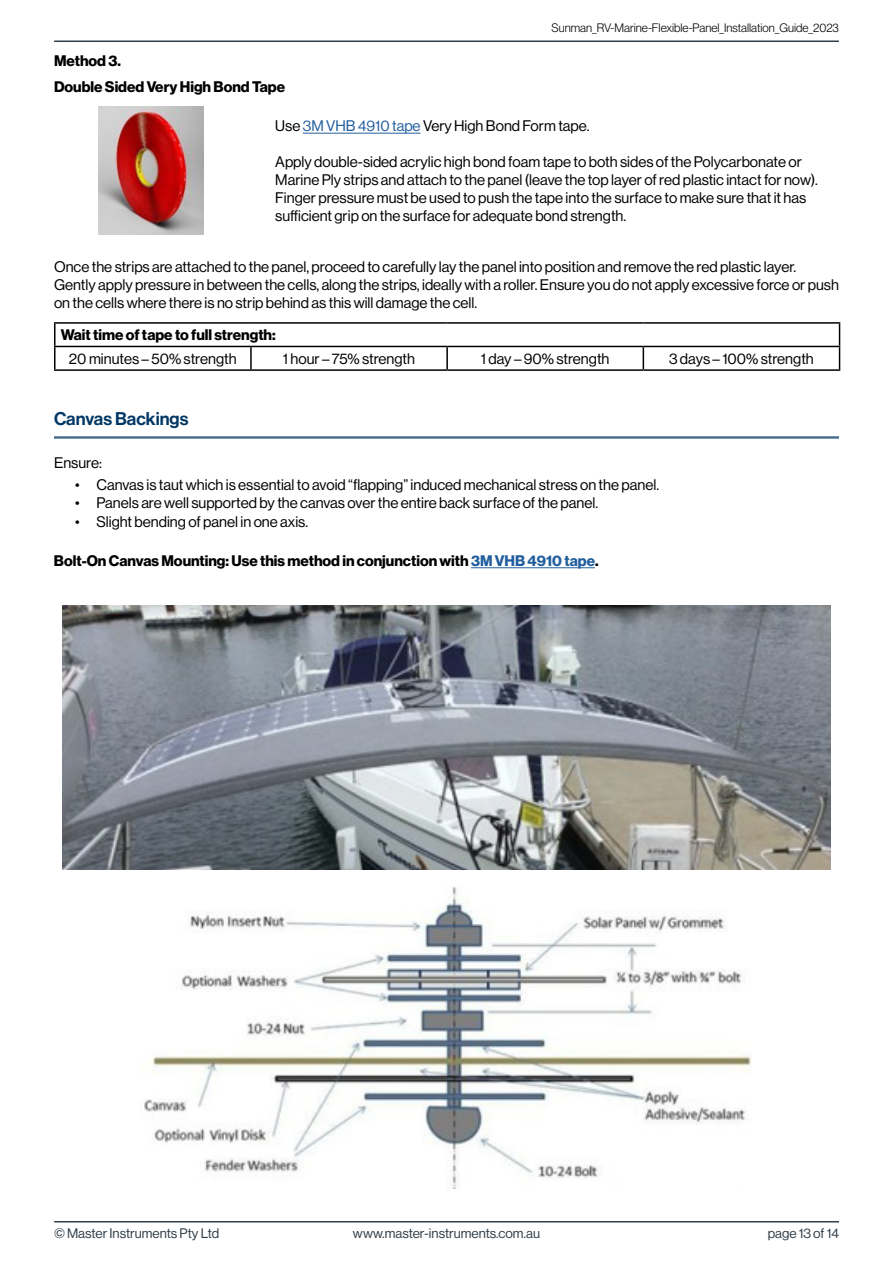
<style>
.page{position:relative;width:893px;height:1263px;background:#fff}
.page>*{position:absolute;margin:0;border:0;box-sizing:border-box;transform-origin:0 0}
.t1{font:18px "N Haas Grotesk DS Pro 65 Md";color:#003764}
.t2{font:15px/18px "N Haas Grotesk DS Pro 55 Rg";color:#000}
.t3{font:15px/26.5px "N Haas Grotesk DS Pro 75 Bd";color:#000}
.t4{font:13.5px "N Haas Grotesk DS Pro 55 Rg";color:#303e49}
.t5{font:12px "N Haas Grotesk DS Pro 45 Lt";color:#000}
.s1{color:#215e9e}
</style>
<div class="page">
<hr style="left:54px;top:1221px;width:785px;height:1px;background:#303e49">
<hr style="left:54px;top:41px;width:785px;height:1px;background:#303e49">
<hr style="left:54px;top:438px;width:785px;height:1px;background:#003764">
<hr style="left:54px;top:437px;width:785px;height:1px;background:#003764">
<hr style="left:471px;top:567px;width:124px;height:1px;background:#215e9e">
<img style="left:99px;top:107px;width:104px;height:127px">
<hr style="left:303px;top:133px;width:118px;height:1px;background:#215e9e">
<hr style="left:54px;top:322px;width:197px;height:2px;background:#000">
<hr style="left:54px;top:324px;width:2px;height:22px;background:#000">
<hr style="left:251px;top:322px;width:196px;height:2px;background:#000">
<hr style="left:447px;top:322px;width:196px;height:2px;background:#000">
<hr style="left:643px;top:322px;width:197px;height:2px;background:#000">
<hr style="left:54px;top:346px;width:197px;height:1px;background:#000">
<hr style="left:54px;top:347px;width:2px;height:22px;background:#000">
<hr style="left:251px;top:346px;width:196px;height:1px;background:#000">
<hr style="left:250px;top:347px;width:2px;height:22px;background:#000">
<hr style="left:447px;top:346px;width:196px;height:1px;background:#000">
<hr style="left:446px;top:347px;width:2px;height:22px;background:#000">
<hr style="left:643px;top:346px;width:197px;height:1px;background:#000">
<svg style="left:643px;top:347px;width:1px;height:22px"></svg>
<svg style="left:839px;top:324px;width:1px;height:45px"></svg>
<hr style="left:54px;top:369px;width:197px;height:2px;background:#000">
<hr style="left:251px;top:369px;width:196px;height:2px;background:#000">
<hr style="left:447px;top:369px;width:196px;height:2px;background:#000">
<hr style="left:643px;top:369px;width:197px;height:2px;background:#000">
<img style="left:63px;top:606px;width:767px;height:263px">
<img style="left:144px;top:886px;width:608px;height:302px">
<p class="t5" style="left:552px;top:21px;width:289px">Sunman_RV-Marine-Flexible-Panel_Installation_Guide_2023</p>
<p class="t3" style="left:54px;top:47px;width:233px">Method 3.<br>Double Sided Very High Bond Tape</p>
<p class="t2" style="left:275px;top:117px;width:316px">Use <span class="s1">3M VHB 4910 tape</span> Very High Bond Form tape.</p>
<p class="t2" style="left:275px;top:153px;width:544px">Apply double-sided acrylic high bond foam tape to both sides of the Polycarbonate or Marine Ply strips and attach to the panel (leave the top layer of red plastic intact for now).<br>Finger pressure must be used to push the tape into the surface to make sure that it has sufficient grip on the surface for adequate bond strength.</p>
<p class="t2" style="left:54px;top:257px;width:786px">Once the strips are attached to the panel, proceed to carefully lay the panel into position and remove the red plastic layer.<br>Gently apply pressure in between the cells, along the strips, ideally with a roller. Ensure you do not apply excessive force or push on the cells where there is no strip behind as this will damage the cell.</p>
<p class="t3" style="left:61px;top:322px;width:217px">Wait time of tape to full strength:</p>
<p class="t2" style="left:69px;top:350px;width:169px">20 minutes – 50% strength</p>
<p class="t2" style="left:283px;top:350px;width:134px">1 hour – 75% strength</p>
<p class="t2" style="left:481px;top:350px;width:130px">1 day – 90% strength</p>
<p class="t2" style="left:669px;top:350px;width:146px">3 days – 100% strength</p>
<p class="t1" style="left:54px;top:408px;width:136px">Canvas Backings</p>
<p class="t2" style="left:54px;top:454px;width:49px">Ensure:</p>
<p class="t2" style="left:75px;top:476px;width:585px">• Canvas is taut which is essential to avoid “flapping” induced mechanical stress on the panel.</p>
<p class="t2" style="left:75px;top:494px;width:524px">• Panels are well supported by the canvas over the entire back surface of the panel.</p>
<p class="t2" style="left:75px;top:512px;width:234px">• Slight bending of panel in one axis.</p>
<p class="t3" style="left:54px;top:547px;width:546px">Bolt-On Canvas Mounting: Use this method in conjunction with <span class="s1">3M VHB 4910 tape</span>.</p>
<p class="t4" style="left:54px;top:1226px;width:167px">© Master Instruments Pty Ltd</p>
<p class="t4" style="left:353px;top:1226px;width:189px">www.master-instruments.com.au</p>
<p class="t4" style="left:768px;top:1226px;width:73px">page 13 of 14</p>
</div>
